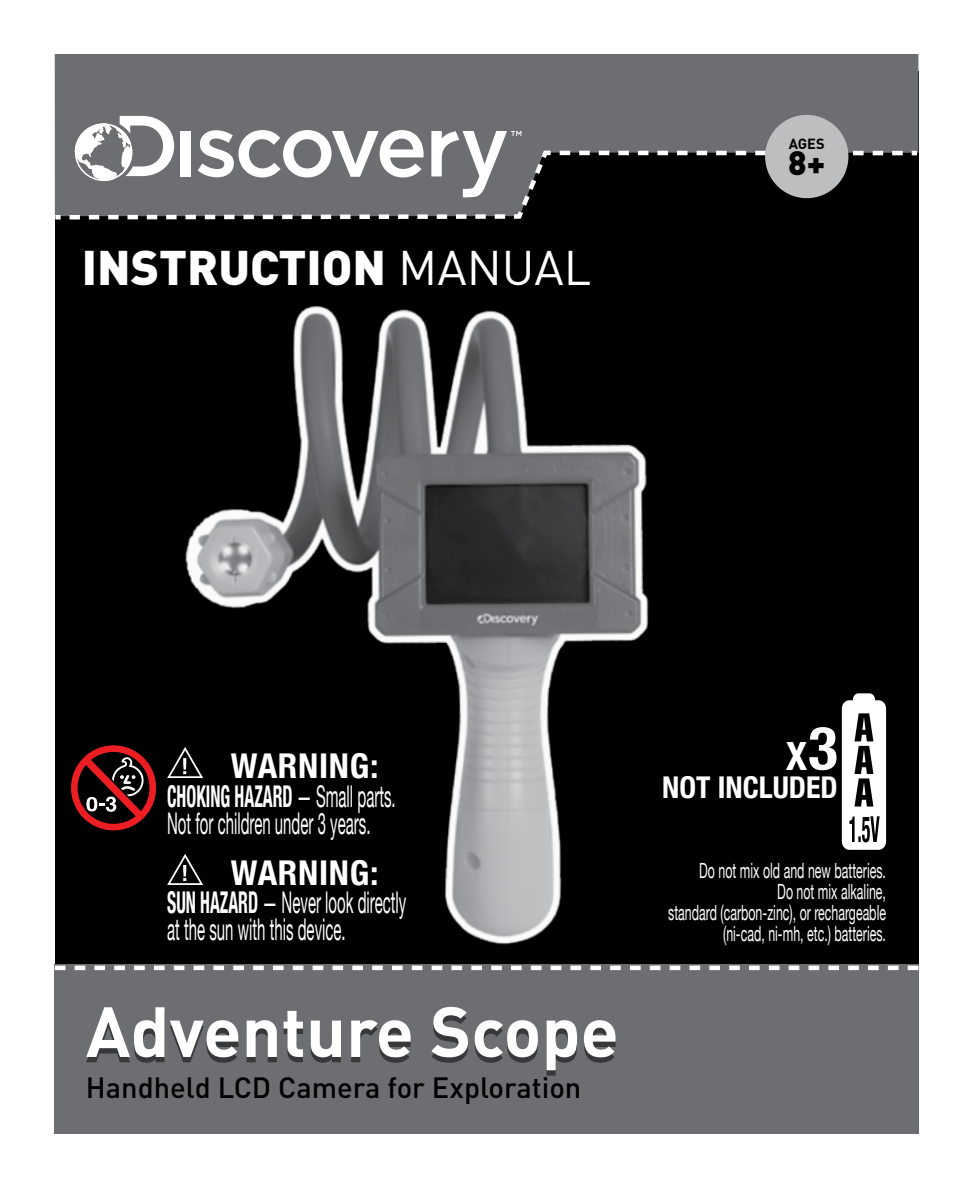
<style>
.page{position:relative;width:972px;height:1188px;background:#fff}
.page>*{position:absolute;margin:0;border:0;box-sizing:border-box;transform-origin:0 0}
.t1{font:700 69.9px "DIN Pro";color:#fff}
.t2{font:900 48px "DIN Pro";color:#fff}
.t3{font:700 condensed 39px "Helvetica Neue";color:#fff}
.t4{font:700 condensed 34.2px "Helvetica Neue";letter-spacing:.02em;color:#fff}
.t5{font:900 33.3px "DIN Pro";color:#000}
.t6{font:30px/27px "Helvetica Neue";color:#fff;scale:.5 1}
.t7{font:700 condensed 30px "Helvetica Neue";color:#fff}
.t8{font:500 29.1px "DIN Pro";color:#000}
.t9{font:21px/21px "Helvetica Neue";color:#fff;text-align:right;scale:.59 1}
.t10{font:700 14.7px "DIN Pro";color:#000}
.s1{font-weight:400}
.s2{font-weight:700;font-stretch:condensed}
.s3{font-size:60px}
</style>
<div class="page">
<div style="left:55px;top:71px;width:863px;height:912px;background:#000"></div>
<div style="left:55px;top:965px;width:864px;height:169px;background:#6d6e71"></div>
<svg style="left:55px;top:966px;width:863px;height:4px"></svg>
<div style="left:55px;top:54px;width:863px;height:94px;background:#6d6e71"></div>
<svg style="left:54px;top:148px;width:865px;height:74px"></svg>
<svg style="left:65px;top:116px;width:481px;height:104px;background:#8a8a8c"></svg>
<div style="left:765px;top:115px;width:83px;height:83px;background:#bcbec0;border-radius:50%"></div>
<svg style="left:842px;top:693px;width:44px;height:157px"></svg>
<img style="left:168px;top:306px;width:481px;height:639px">
<svg style="left:167px;top:747px;width:36px;height:31px"></svg>
<svg style="left:71px;top:745px;width:85px;height:85px"></svg>
<p class="t10" style="left:789px;top:133px;width:37px">AGES</p>
<h2 class="t2" style="left:82px;top:235px;width:511px">INSTRUCTION <span class="s1">MANUAL</span></h2>
<h3 class="t5" style="left:788px;top:141px;width:39px">8+</h3>
<h3 class="t4" style="left:231px;top:737px;width:149px">WARNING:</h3>
<h3 class="t6" style="left:167px;top:780px;width:459px"><span class="s2">CHOKING HAZARD</span> — Small parts.<br>Not for children under 3 years.</h3>
<h3 class="t3" style="left:786px;top:723px;width:54px">X<span class="s3">3</span></h3>
<h3 class="t7" style="left:662px;top:763px;width:177px">NOT INCLUDED</h3>
<h3 class="t4" style="left:231px;top:844px;width:149px">WARNING:</h3>
<p class="t9" style="left:668px;top:859px;width:371px">Do not mix old and new batteries.<br>Do not mix alkaline,<br>standard (carbon-zinc), or rechargeable (ni-cad, ni-mh, etc.) batteries.</p>
<h3 class="t6" style="left:167px;top:887px;width:480px"><span class="s2">SUN HAZARD</span> — Never look directly at the sun with this device.</h3>
<h1 class="t1" style="left:86px;top:984px;width:534px">Adventure Scope</h1>
<h3 class="t8" style="left:86px;top:1067px;width:497px">Handheld LCD Camera for Exploration</h3>
</div>
